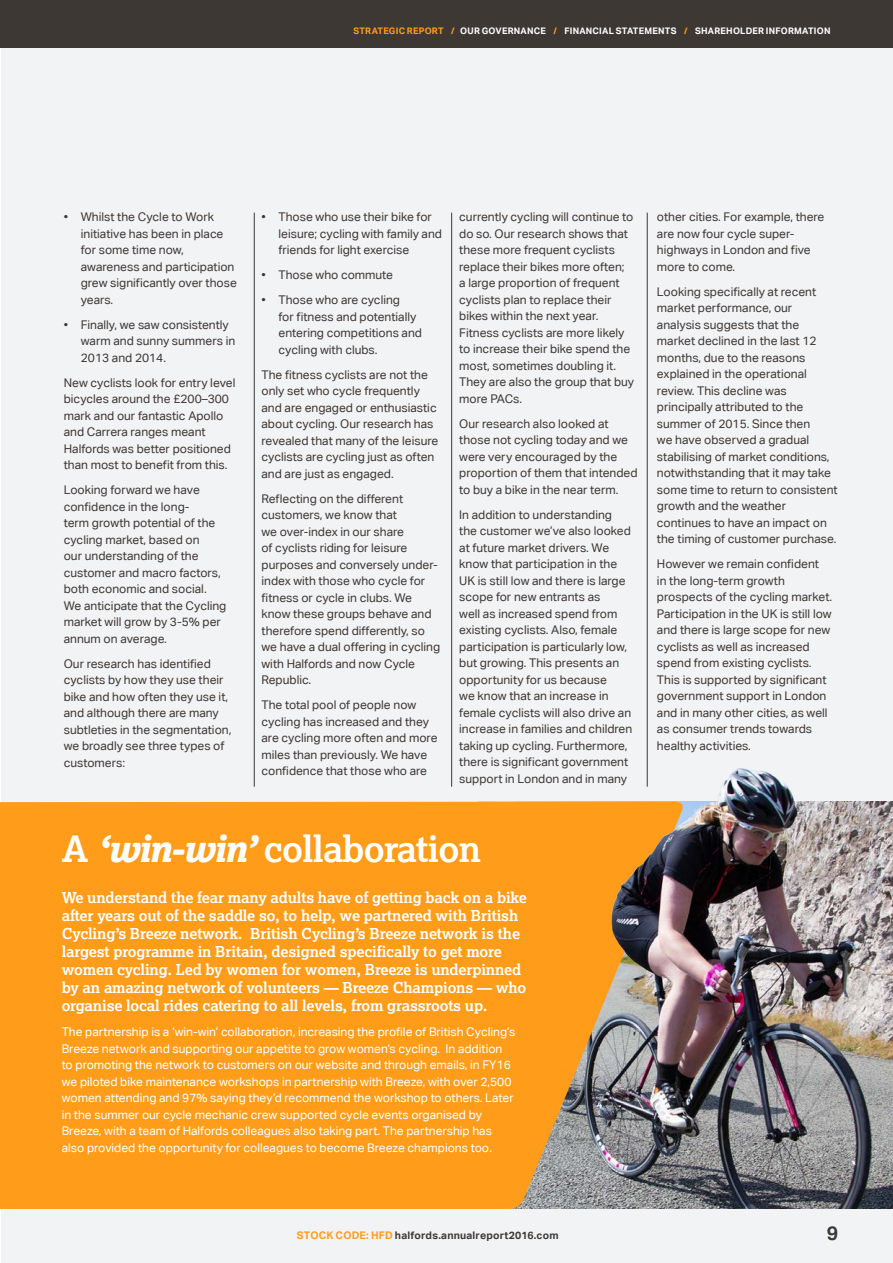
<style>
.page{position:relative;width:893px;height:1263px;background:#fff}
.page>*{position:absolute;margin:0;border:0;box-sizing:border-box;transform-origin:0 0}
.t1{font:700 36px "Lexia";letter-spacing:-.02em;color:#fff}
.t2{font:700 19.5px "Aktiv Grotesk";color:#3e3835}
.Body{font:700 15px/18px "Lexia";letter-spacing:-.01em;color:#fff}
.Body-2{font:12px/16.5px "Aktiv Grotesk";color:#3e3835}
.Body-3{font:12px/16.5px "Aktiv Grotesk";color:#fff}
.t3{font:700 10.5px "Aktiv Grotesk";letter-spacing:.015em;color:#3e3835}
.t4{font:700 9px "Aktiv Grotesk";letter-spacing:.025em;color:#fff}
.s1{color:#ff9d1b}
.s2{font-weight:800;font-style:italic}
.s3{font-family:"Lexia"}
</style>
<div class="page">
<div style="left:1px;top:0;width:892px;height:1263px;background:#f2f3f4"></div>
<img style="left:686px;top:1178px;width:207px;height:31px">
<hr style="left:254px;top:213px;width:1px;height:574px;background:#3e3835">
<hr style="left:451px;top:213px;width:1px;height:574px;background:#3e3835">
<hr style="left:647px;top:213px;width:1px;height:574px;background:#3e3835">
<div style="left:0;top:801px;width:686px;height:408px;background:#ff9d1b"></div>
<img style="left:478px;top:765px;width:415px;height:413px">
<div style="left:0;top:0;width:893px;height:48px;background:#3e3835"></div>
<p class="t4" style="left:353px;top:25px;width:478px"><span class="s1">STRATEGIC REPORT /</span> OUR GOVERNANCE <span class="s1">/</span> FINANCIAL STATEMENTS <span class="s1">/</span> SHAREHOLDER INFORMATION</p>
<p class="Body-2" style="left:81px;top:209px;width:158px;text-indent:-17px">• Whilst the Cycle to Work initiative has been in place for some time now, awareness and participation grew significantly over those years.</p>
<p class="Body-2" style="left:81px;top:316px;width:156px;text-indent:-17px">• Finally, we saw consistently warm and sunny summers in<br>2013 and 2014.</p>
<p class="Body-2" style="left:64px;top:374px;width:173px">New cyclists look for entry level bicycles around the £200–300 mark and our fantastic Apollo and Carrera ranges meant<br>Halfords was better positioned than most to benefit from this.</p>
<p class="Body-2" style="left:64px;top:482px;width:164px">Looking forward we have confidence in the long-<br>term growth potential of the cycling market, based on<br>our understanding of the customer and macro factors, both economic and social.<br>We anticipate that the Cycling market will grow by 3-5% per annum on average.</p>
<p class="Body-2" style="left:64px;top:655px;width:169px">Our research has identified cyclists by how they use their bike and how often they use it, and although there are many subtleties in the segmentation, we broadly see three types of customers:</p>
<p class="Body-2" style="left:279px;top:209px;width:165px;text-indent:-17px">• Those who use their bike for leisure; cycling with family and friends for light exercise</p>
<p class="Body-2" style="left:261px;top:267px;width:133px">• Those who commute</p>
<p class="Body-2" style="left:279px;top:292px;width:145px;text-indent:-17px">• Those who are cycling<br>for fitness and potentially entering competitions and cycling with clubs.</p>
<p class="Body-2" style="left:261px;top:366px;width:178px">The fitness cyclists are not the only set who cycle frequently and are engaged or enthusiastic about cycling. Our research has revealed that many of the leisure cyclists are cycling just as often and are just as engaged.</p>
<p class="Body-2" style="left:261px;top:490px;width:180px">Reflecting on the different customers, we know that<br>we over-index in our share<br>of cyclists riding for leisure purposes and conversely under&shy;index with those who cycle for fitness or cycle in clubs. We know these groups behave and therefore spend differently, so we have a dual offering in cycling with Halfords and now Cycle<br>Republic.</p>
<p class="Body-2" style="left:261px;top:697px;width:177px">The total pool of people now cycling has increased and they are cycling more often and more miles than previously. We have confidence that those who are</p>
<p class="Body-2" style="left:459px;top:209px;width:176px">currently cycling will continue to do so. Our research shows that these more frequent cyclists replace their bikes more often;<br>a large proportion of frequent cyclists plan to replace their bikes within the next year.<br>Fitness cyclists are more likely to increase their bike spend the most, sometimes doubling it.<br>They are also the group that buy more PACs.</p>
<p class="Body-2" style="left:459px;top:415px;width:180px">Our research also looked at those not cycling today and we were very encouraged by the proportion of them that intended to buy a bike in the near term.</p>
<p class="Body-2" style="left:459px;top:506px;width:175px">In addition to understanding the customer we’ve also looked at future market drivers. We know that participation in the<br>UK is still low and there is large scope for new entrants as<br>well as increased spend from existing cyclists. Also, female participation is particularly low, but growing. This presents an opportunity for us because<br>we know that an increase in female cyclists will also drive an increase in families and children taking up cycling. Furthermore, there is significant government support in London and in many</p>
<p class="Body-2" style="left:657px;top:209px;width:169px">other cities. For example, there are now four cycle super&shy;highways in London and five more to come.</p>
<p class="Body-2" style="left:657px;top:283px;width:182px">Looking specifically at recent market performance, our analysis suggests that the market declined in the last 12 months, due to the reasons explained in the operational review. This decline was principally attributed to the summer of 2015. Since then<br>we have observed a gradual stabilising of market conditions, notwithstanding that it may take some time to return to consistent growth and the weather continues to have an impact on the timing of customer purchase.</p>
<p class="Body-2" style="left:657px;top:556px;width:177px">However we remain confident<br>in the long-term growth prospects of the cycling market.<br>Participation in the UK is still low and there is large scope for new cyclists as well as increased spend from existing cyclists.<br>This is supported by significant government support in London and in many other cities, as well as consumer trends towards healthy activities.</p>
<p class="t1" style="left:62px;top:826px;width:421px">A <span class="s2">‘win-win’</span> collaboration</p>
<p class="Body" style="left:62px;top:888px;width:467px">We understand the fear many adults have of getting back on a bike after years out of the saddle so, to help, we partnered with British Cycling’s Breeze network. British Cycling’s Breeze network is the largest programme in Britain, designed specifically to get more women cycling. Led by women for women, Breeze is underpinned by an amazing network of volunteers — Breeze Champions — who organise local rides catering to all levels, from grassroots up.</p>
<p class="Body-3" style="left:62px;top:1024px;width:455px">The partnership is a ‘win-win’ collaboration, increasing the profile of British Cycling’s Breeze network and supporting our appetite to grow women’s cycling. In addition to promoting the network to customers on our website and through emails, in FY16 we piloted bike maintenance workshops in partnership with Breeze, with over 2,500 women attending and 97% saying they’d recommend the workshop to others. Later in the summer our cycle mechanic crew supported cycle events organised by Breeze, with a team of Halfords colleagues also taking part. The partnership has also provided the opportunity for colleagues to become Breeze champions too<span class="s3">.</span></p>
<p class="t3" style="left:297px;top:1228px;width:263px"><span class="s1">STOCK CODE: HFD</span> halfords.annualreport2016.com</p>
<h2 class="t2" style="left:827px;top:1220px;width:13px">9</h2>
</div>
